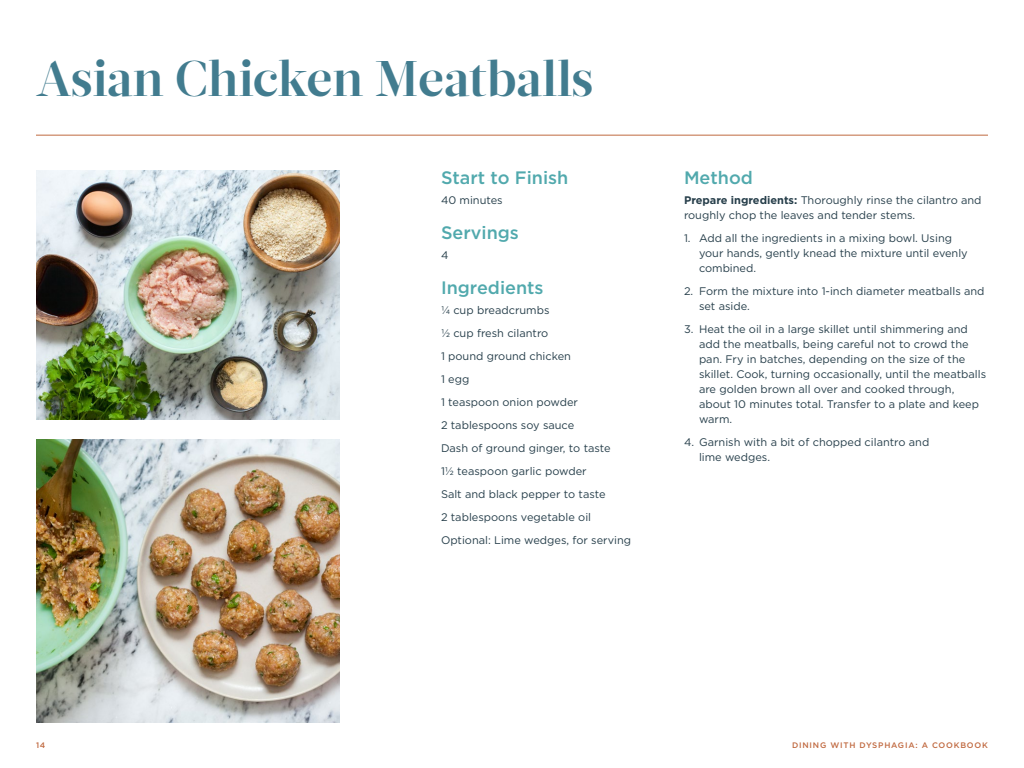
<style>
.page{position:relative;width:1024px;height:768px;background:#fff}
.page>*{position:absolute;margin:0;border:0;box-sizing:border-box;transform-origin:0 0}
.t1{font:700 50px "Glosa Display";color:#427c8f}
.t2{font:500 18px "Gotham";color:#51a9ad}
.t3{font:11px/15px "Gotham";color:#273f4b}
.t4{font:500 8px "Gotham";letter-spacing:.1em;color:#c06940}
.s1{font-weight:700}
</style>
<div class="page">
<hr style="left:36px;top:135px;width:952px;height:1px;background:#c06940">
<img style="left:36px;top:170px;width:304px;height:249px">
<img style="left:36px;top:439px;width:304px;height:284px">
<h1 class="t1" style="left:36px;top:46px;width:559px">Asian Chicken Meatballs</h1>
<h2 class="t2" style="left:441px;top:166px;width:129px">Start to Finish</h2>
<p class="t3" style="left:441px;top:193px;width:63px">40 minutes</p>
<h2 class="t2" style="left:441px;top:221px;width:79px">Servings</h2>
<p class="t3" style="left:441px;top:248px;width:9px">4</p>
<h2 class="t2" style="left:441px;top:276px;width:104px">Ingredients</h2>
<p class="t3" style="left:441px;top:299px;width:192px;line-height:23px">¼ cup breadcrumbs<br>½ cup fresh cilantro<br>1 pound ground chicken<br>1 egg<br>1 teaspoon onion powder<br>2 tablespoons soy sauce<br>Dash of ground ginger, to taste<br>1½ teaspoon garlic powder<br>Salt and black pepper to taste<br>2 tablespoons vegetable oil<br>Optional: Lime wedges, for serving</p>
<h2 class="t2" style="left:684px;top:166px;width:70px">Method</h2>
<p class="t3" style="left:684px;top:193px;width:299px"><span class="s1">Prepare ingredients:</span> Thoroughly rinse the cilantro and roughly chop the leaves and tender stems.</p>
<p class="t3" style="left:699px;top:231px;width:270px;text-indent:-15px">1. Add all the ingredients in a mixing bowl. Using your hands, gently knead the mixture until evenly combined.</p>
<p class="t3" style="left:699px;top:284px;width:287px;text-indent:-15px">2. Form the mixture into 1-inch diameter meatballs and set aside.</p>
<p class="t3" style="left:699px;top:322px;width:289px;text-indent:-15px">3. Heat the oil in a large skillet until shimmering and add the meatballs, being careful not to crowd the pan. Fry in batches, depending on the size of the skillet. Cook, turning occasionally, until the meatballs are golden brown all over and cooked through, about 10 minutes total. Transfer to a plate and keep warm.</p>
<p class="t3" style="left:699px;top:435px;width:232px;text-indent:-15px">4. Garnish with a bit of chopped cilantro and lime wedges.</p>
<p class="t4" style="left:36px;top:740px;width:11px">14</p>
<p class="t4" style="left:792px;top:740px;width:197px">DINING WITH DYSPHAGIA: A COOKBOOK</p>
</div>
